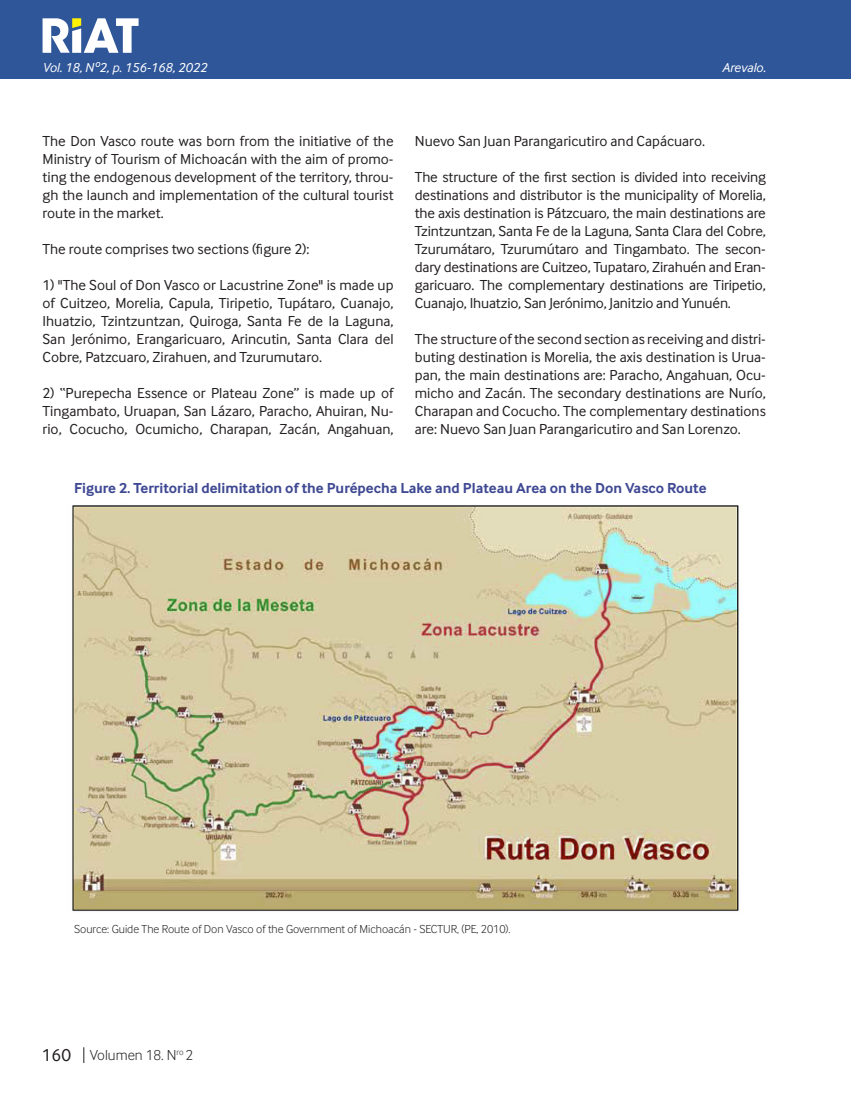
<style>
.page{position:relative;width:851px;height:1106px;background:#fff}
.page>*{position:absolute;margin:0;border:0;box-sizing:border-box;transform-origin:0 0}
.Cuerpo_de_Texto{font:15px/18px "Inter Face";color:#231f20;text-align:justify}
.FIGURAS{font:700 15px "Inter Face";color:#3f4993}
.t1{font:300 15px "Inter Face";color:#231f20}
.Cuño_de_pagina{font:italic 13.5px "Inter Face";color:#fff}
.Fuente{font:300 12px "Inter Face";color:#231f20}
.s1{font-weight:400;font-size:18px}
</style>
<div class="page">
<div style="left:0;top:0;width:850px;height:79px;background:#2f5699"></div>
<hr style="left:850px;top:0;width:1px;height:79px;background:#2f5699">
<svg style="left:43px;top:18px;width:95px;height:35px"></svg>
<svg style="left:83px;top:1047px;width:1px;height:16px"></svg>
<img style="left:72px;top:505px;width:667px;height:407px">
<p class="Cuño_de_pagina" style="left:43px;top:59px;width:166px">Vol. 18, Nº2, p. 156-168, 2022</p>
<p class="Cuño_de_pagina" style="left:722px;top:59px;width:45px">Arevalo.</p>
<p class="Cuerpo_de_Texto" style="left:43px;top:132px;width:352px">The Don Vasco route was born from the initiative of the Ministry of Tourism of Michoacán with the aim of promo&shy;ting the endogenous development of the territory, throu&shy;gh the launch and implementation of the cultural tourist route in the market.</p>
<p class="Cuerpo_de_Texto" style="left:43px;top:240px;width:268px">The route comprises two sections (figure 2):</p>
<p class="Cuerpo_de_Texto" style="left:43px;top:276px;width:352px">1) "The Soul of Don Vasco or Lacustrine Zone" is made up of Cuitzeo, Morelia, Capula, Tiripetio, Tupátaro, Cuanajo, Ihuatzio, Tzintzuntzan, Quiroga, Santa Fe de la Laguna, San Jerónimo, Erangaricuaro, Arincutin, Santa Clara del Cobre, Patzcuaro, Zirahuen, and Tzurumutaro.</p>
<p class="Cuerpo_de_Texto" style="left:43px;top:384px;width:352px">2) “Purepecha Essence or Plateau Zone” is made up of Tingambato, Uruapan, San Lázaro, Paracho, Ahuiran, Nu&shy;rio, Cocucho, Ocumicho, Charapan, Zacán, Angahuan,</p>
<p class="Cuerpo_de_Texto" style="left:415px;top:132px;width:291px">Nuevo San Juan Parangaricutiro and Capácuaro.</p>
<p class="Cuerpo_de_Texto" style="left:415px;top:168px;width:352px">The structure of the first section is divided into receiving destinations and distributor is the municipality of Morelia, the axis destination is Pátzcuaro, the main destinations are Tzintzuntzan, Santa Fe de la Laguna, Santa Clara del Cobre, Tzurumátaro, Tzurumútaro and Tingambato. The secon&shy;dary destinations are Cuitzeo, Tupataro, Zirahuén and Eran&shy;garicuaro. The complementary destinations are Tiripetio, Cuanajo, Ihuatzio, San Jerónimo, Janitzio and Yunuén.</p>
<p class="Cuerpo_de_Texto" style="left:415px;top:330px;width:352px">The structure of the second section as receiving and distri&shy;buting destination is Morelia, the axis destination is Urua&shy;pan, the main destinations are: Paracho, Angahuan, Ocu&shy;micho and Zacán. The secondary destinations are Nurío, Charapan and Cocucho. The complementary destinations are: Nuevo San Juan Parangaricutiro and San Lorenzo.</p>
<p class="FIGURAS" style="left:74px;top:479px;width:634px">Figure 2. Territorial delimitation of the Purépecha Lake and Plateau Area on the Don Vasco Route</p>
<p class="Fuente" style="left:74px;top:922px;width:438px">Source: Guide The Route of Don Vasco of the Government of Michoacán - SECTUR, (PE, 2010).</p>
<p class="t1" style="left:42px;top:1046px;width:153px"><span class="s1">160</span> Volumen 18. N<sup>ro</sup> 2</p>
</div>
